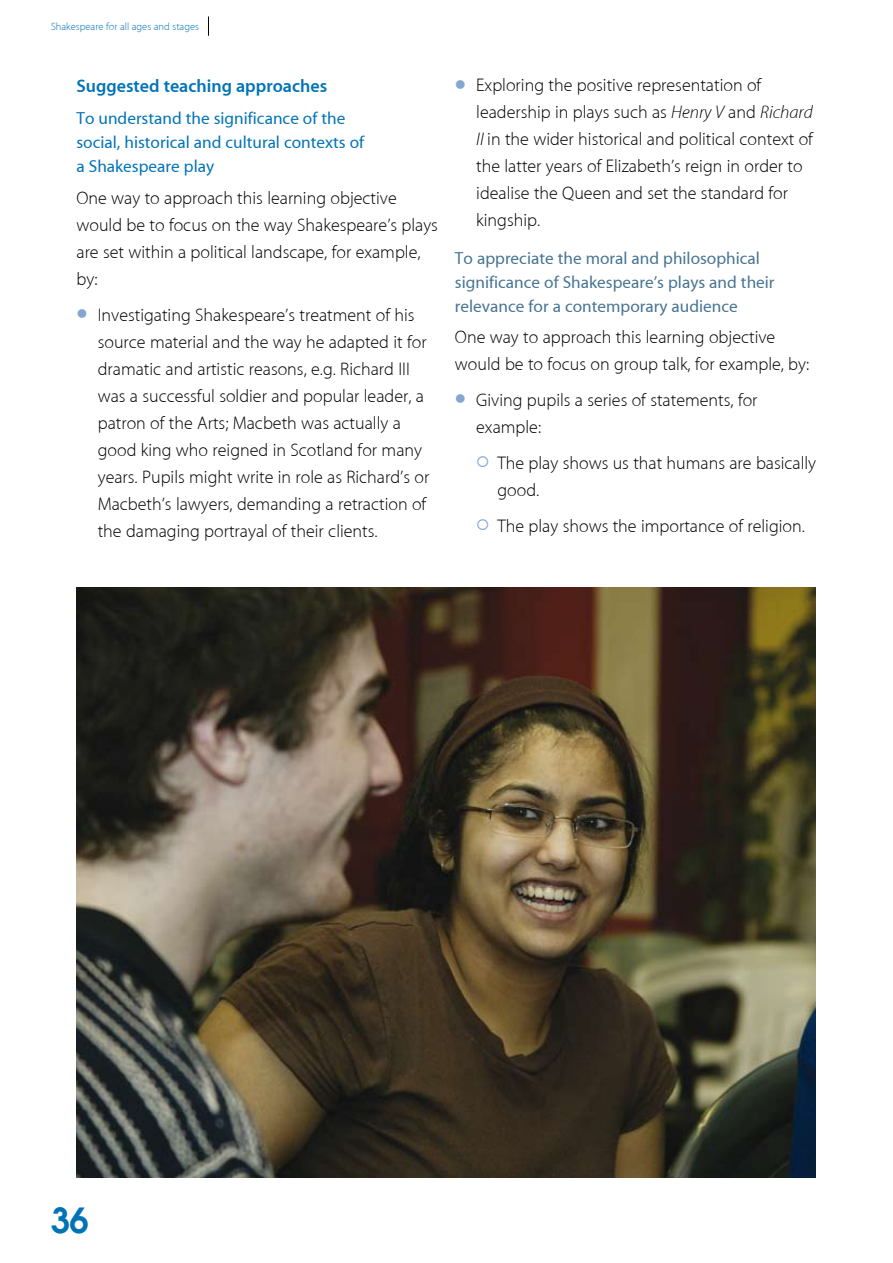
<style>
.page{position:relative;width:893px;height:1263px;background:#fff}
.page>*{position:absolute;margin:0;border:0;box-sizing:border-box;transform-origin:0 0}
.t1{font:600 34.5px "Avant Garde";color:#0073b7}
.t2{font:18px/27px "Myriad MM Light";color:#000}
.t3{font:700 18px "Myriad MM Semi";color:#0073b7}
.t4{font:17.25px/24px "Myriad MM";color:#467492}
.t5{font:17.25px/24px "Myriad MM";color:#0073b7}
.t6{font:10.5px "Myriad MM Light";color:#0073b7}
.s1{color:#83a6d3}
.s2{font-style:italic}
</style>
<div class="page">
<svg style="left:208px;top:16px;width:1px;height:20px"></svg>
<img style="left:77px;top:587px;width:739px;height:591px">
<p class="t6" style="left:51px;top:21px;width:150px">Shakespeare for all ages and stages</p>
<p class="t3" style="left:76px;top:77px;width:252px">Suggested teaching approaches</p>
<p class="t5" style="left:76px;top:107px;width:289px">To understand the significance of the social, historical and cultural contexts of a Shakespeare play</p>
<p class="t2" style="left:76px;top:185px;width:363px">One way to approach this learning objective would be to focus on the way Shakespeare’s plays are set within a political landscape, for example, by:</p>
<p class="t2" style="left:98px;top:302px;width:333px;text-indent:-21px"><span class="s1">●</span> Investigating Shakespeare’s treatment of his source material and the way he adapted it for dramatic and artistic reasons, e.g. Richard III was a successful soldier and popular leader, a patron of the Arts; Macbeth was actually a good king who reigned in Scotland for many years. Pupils might write in role as Richard’s or Macbeth’s lawyers, demanding a retraction of the damaging portrayal of their clients.</p>
<p class="t2" style="left:476px;top:73px;width:338px;text-indent:-21px"><span class="s1">●</span> Exploring the positive representation of leadership in plays such as <span class="s2">Henry V</span> and <span class="s2">Richard II</span> in the wider historical and political context of the latter years of Elizabeth’s reign in order to idealise the Queen and set the standard for kingship.</p>
<p class="t4" style="left:455px;top:247px;width:321px">To appreciate the moral and philosophical significance of Shakespeare’s plays and their relevance for a contemporary audience</p>
<p class="t2" style="left:455px;top:324px;width:356px">One way to approach this learning objective would be to focus on group talk, for example, by:</p>
<p class="t2" style="left:476px;top:387px;width:283px;text-indent:-21px"><span class="s1">●</span> Giving pupils a series of statements, for example:</p>
<p class="t2" style="left:497px;top:450px;width:320px">The play shows us that humans are basically good.</p>
<p class="t2" style="left:497px;top:513px;width:309px">The play shows the importance of religion.</p>
<h1 class="t1" style="left:51px;top:1197px;width:39px">36</h1>
</div>
